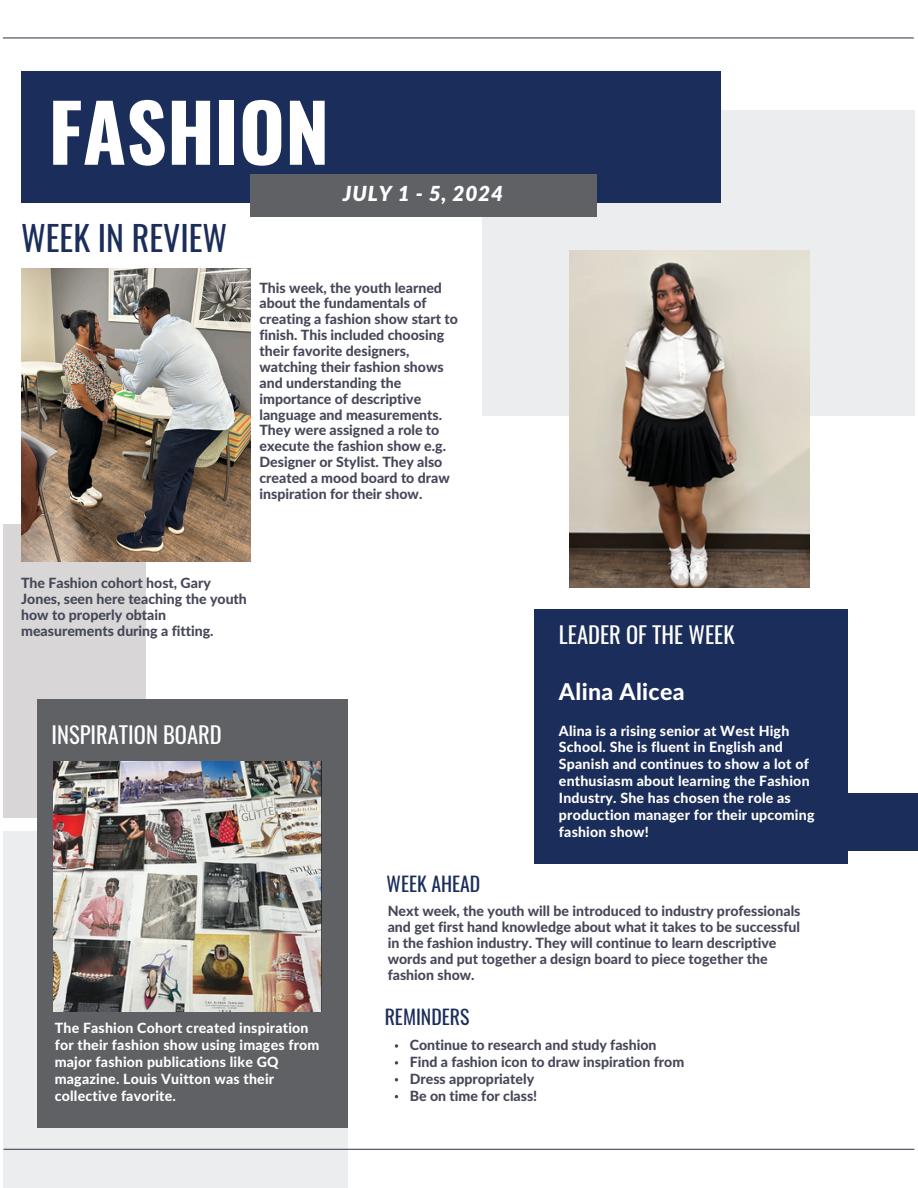
<style>
.page{position:relative;width:918px;height:1188px;background:#fff}
.page>*{position:absolute;margin:0;border:0;box-sizing:border-box;transform-origin:0 0}
.t1{font:700 79.05px "Oswald";color:#fff}
.t2{font:33.9px "Oswald";color:#1b2d5a}
.t3{font:800 23.1px "Lato Latin";letter-spacing:.015em;color:#fff}
.t4{font:22.5px "Oswald";color:#fff}
.t5{font:italic 900 20.7px "Lato";letter-spacing:.04em;color:#fff}
.t6{font:19.8px "Oswald";color:#1b2d5a}
.t7{font:800 14.1px/15.9px "Lato Latin";color:#464859}
.t8{font:800 14.1px/16.8px "Lato Latin";letter-spacing:.015em;color:#fff}
</style>
<div class="page">
<div style="left:3px;top:525px;width:142px;height:293px;background:#d8d6d6"></div>
<div style="left:482px;top:110px;width:432px;height:306px;background:#ecedee"></div>
<img style="left:570px;top:250px;width:240px;height:338px">
<div style="left:21px;top:71px;width:700px;height:132px;background:#1b2d5a"></div>
<div style="left:534px;top:609px;width:313px;height:254px;background:#1b2d5a"></div>
<div style="left:3px;top:831px;width:345px;height:357px;background:#ecedee"></div>
<div style="left:37px;top:699px;width:311px;height:428px;background:#5f6164"></div>
<div style="left:835px;top:793px;width:83px;height:58px;background:#1b2d5a"></div>
<hr style="left:4px;top:1149px;width:910px;height:1px;background:#464859">
<hr style="left:3px;top:37px;width:911px;height:2px;background:#464859">
<img style="left:21px;top:268px;width:229px;height:293px">
<div style="left:250px;top:174px;width:346px;height:43px;background:#5f6164"></div>
<img style="left:54px;top:761px;width:268px;height:250px">
<svg style="left:395px;top:1044px;width:3px;height:4px"></svg>
<svg style="left:395px;top:1061px;width:3px;height:4px"></svg>
<h2 class="t1" style="left:48px;top:70px;width:283px">FASHION</h2>
<p class="t2" style="left:21px;top:211px;width:208px">WEEK IN REVIEW</p>
<h1 class="t5" style="left:343px;top:185px;width:162px">JULY 1 - 5, 2024</h1>
<p class="t7" style="left:259px;top:280px;width:200px">This week, the youth learned about the fundamentals of creating a fashion show start to finish. This included choosing their favorite designers, watching their fashion shows and understanding the importance of descriptive language and measurements.<br>They were assigned a role to execute the fashion show e.g.<br>Designer or Stylist. They also created a mood board to draw inspiration for their show.</p>
<p class="t7" style="left:21px;top:576px;width:227px">The Fashion cohort host, Gary<br>Jones, seen here teaching the youth how to properly obtain measurements during a fitting.</p>
<p class="t4" style="left:52px;top:717px;width:172px">INSPIRATION BOARD</p>
<p class="t4" style="left:559px;top:617px;width:177px">LEADER OF THE WEEK</p>
<h3 class="t3" style="left:559px;top:681px;width:127px">Alina Alicea</h3>
<h4 class="t8" style="left:559px;top:723px;width:257px">Alina is a rising senior at West High School. She is fluent in English and Spanish and continues to show a lot of enthusiasm about learning the Fashion Industry. She has chosen the role as production manager for their upcoming fashion show!</h4>
<p class="t8" style="left:55px;top:1020px;width:266px">The Fashion Cohort created inspiration for their fashion show using images from major fashion publications like GQ magazine. Louis Vuitton was their collective favorite.</p>
<h3 class="t6" style="left:387px;top:868px;width:95px">WEEK AHEAD</h3>
<p class="t7" style="left:388px;top:904px;width:414px">Next week, the youth will be introduced to industry professionals and get first hand knowledge about what it takes to be successful in the fashion industry. They will continue to learn descriptive words and put together a design board to piece together the fashion show.</p>
<p class="t6" style="left:385px;top:1001px;width:86px">REMINDERS</p>
<h6 class="t7" style="left:410px;top:1038px;width:248px">Continue to research and study fashion</h6>
<p class="t7" style="left:410px;top:1055px;width:276px">Find a fashion icon to draw inspiration from</p>
<h6 class="t7" style="left:410px;top:1071px;width:126px">Dress appropriately</h6>
<p class="t7" style="left:410px;top:1088px;width:129px">Be on time for class!</p>
</div>
